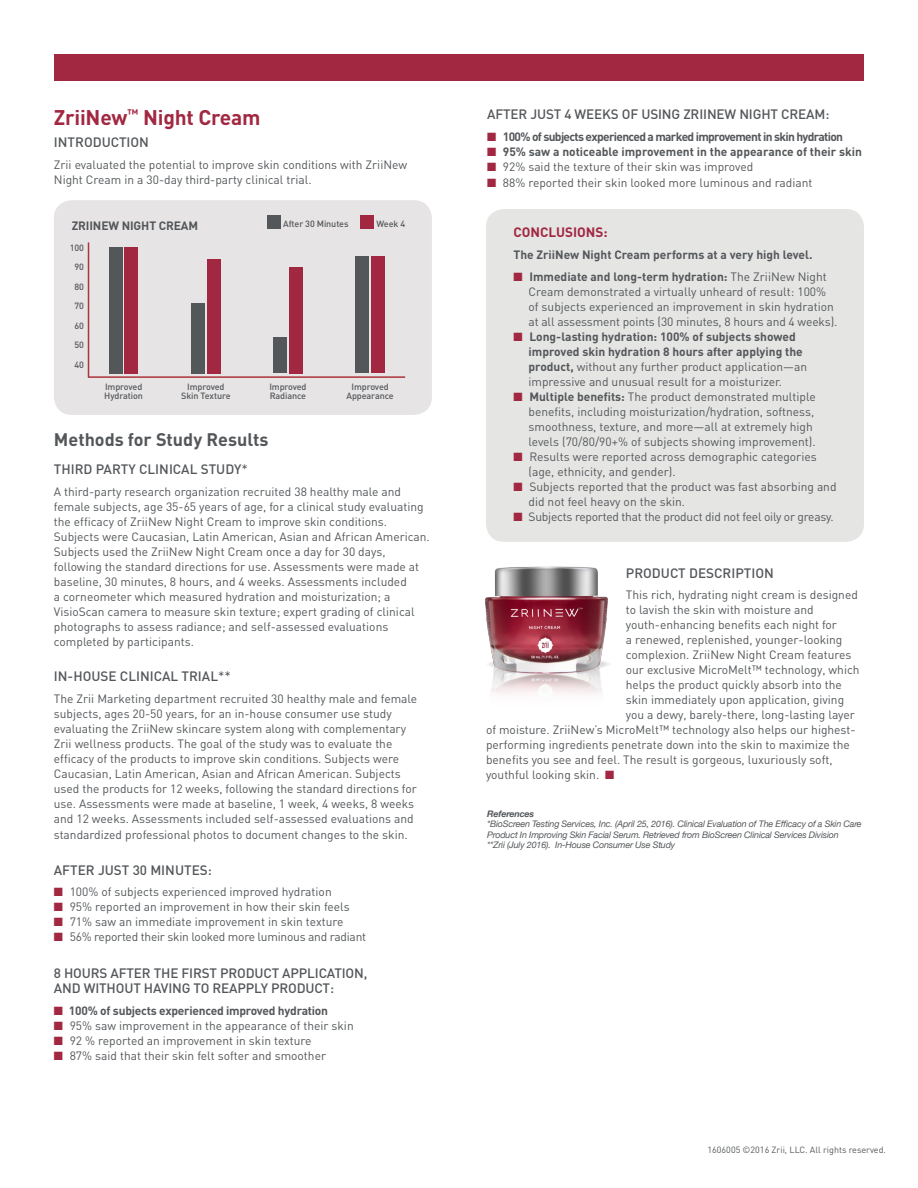
<style>
.page{position:relative;width:918px;height:1188px;background:#fff}
.page>*{position:absolute;margin:0;border:0;box-sizing:border-box;transform-origin:0 0}
.t1{font:700 21px "DIN";letter-spacing:-.01em;color:#a22842}
.t2{font:700 18px "DIN";color:#54575a}
.t3{font:500 13.5px/15px "DIN";letter-spacing:-.01em;color:#54575a}
.t4{font:700 13.5px "DIN";color:#a22842}
.t5{font:12px/15px "DIN";color:#54575a}
.t6{font:700 12px/15px "DIN";letter-spacing:-.01em;color:#54575a}
.t7{font:12px "DIN";letter-spacing:-.02em;color:#54575a}
.t8{font:700 12px "DIN";letter-spacing:-.055em;color:#54575a}
.t9{font:italic 9px/10.5px "Helvetica Neue";letter-spacing:-.02em;color:#54575a}
.t10{font:500 9px "DIN";letter-spacing:-.01em;color:#54575a}
.t11{font:9px "DIN";color:#54575a}
.s1{font-weight:400}
.s2{color:#a22842}
.s3{font-weight:700}
</style>
<div class="page">
<div style="left:486px;top:209px;width:378px;height:333px;background:#e5e5e4;border-radius:18px"></div>
<div style="left:54px;top:54px;width:810px;height:27px;background:#a22842"></div>
<div style="left:54px;top:200px;width:378px;height:215px;background:#e6e4e5;border-radius:18px"></div>
<div style="left:267px;top:215px;width:13px;height:13px;background:#54575a"></div>
<div style="left:360px;top:215px;width:14px;height:13px;background:#a22842"></div>
<hr style="left:88px;top:242px;width:1px;height:135px;background:#ab3439">
<hr style="left:88px;top:376px;width:317px;height:2px;background:#ab3439">
<div style="left:274px;top:337px;width:13px;height:36px;background:#54575a"></div>
<div style="left:289px;top:267px;width:13px;height:106px;background:#a22842"></div>
<div style="left:356px;top:257px;width:13px;height:116px;background:#54575a"></div>
<div style="left:371px;top:257px;width:13px;height:116px;background:#a22842"></div>
<div style="left:192px;top:303px;width:13px;height:70px;background:#54575a"></div>
<div style="left:207px;top:259px;width:13px;height:114px;background:#a22842"></div>
<div style="left:109px;top:247px;width:13px;height:127px;background:#54575a"></div>
<div style="left:125px;top:247px;width:13px;height:127px;background:#a22842"></div>
<img style="left:484px;top:566px;width:125px;height:128px">
<p class="t1" style="left:54px;top:104px;width:208px">ZriiNew<sup>™</sup> Night Cream</p>
<p class="t3" style="left:54px;top:134px;width:97px">INTRODUCTION</p>
<p class="t5" style="left:54px;top:157px;width:355px">Zrii evaluated the potential to improve skin conditions with ZriiNew<br>Night Cream in a 30-day third-party clinical trial.</p>
<p class="t6" style="left:72px;top:217px;width:128px">ZRIINEW NIGHT CREAM</p>
<p class="t10" style="left:283px;top:218px;width:67px">After 30 Minutes</p>
<p class="t10" style="left:377px;top:218px;width:30px">Week 4</p>
<p class="t10" style="left:70px;top:242px;width:16px">100</p>
<p class="t10" style="left:75px;top:261px;width:11px">90</p>
<p class="t10" style="left:75px;top:281px;width:11px">80</p>
<p class="t10" style="left:75px;top:300px;width:11px">70</p>
<p class="t10" style="left:75px;top:320px;width:11px">60</p>
<p class="t10" style="left:75px;top:339px;width:11px">50</p>
<p class="t10" style="left:75px;top:359px;width:11px">40</p>
<p class="t10" style="left:105px;top:381px;width:39px">Improved</p>
<p class="t10" style="left:104px;top:390px;width:40px">Hydration</p>
<p class="t10" style="left:187px;top:381px;width:39px">Improved</p>
<p class="t10" style="left:181px;top:390px;width:51px">Skin Texture</p>
<p class="t10" style="left:269px;top:381px;width:39px">Improved</p>
<p class="t10" style="left:270px;top:390px;width:38px">Radiance</p>
<p class="t10" style="left:352px;top:381px;width:39px">Improved</p>
<p class="t10" style="left:347px;top:390px;width:49px">Appearance</p>
<p class="t2" style="left:54px;top:427px;width:216px">Methods for Study Results</p>
<p class="t3" style="left:54px;top:461px;width:196px">THIRD PARTY CLINICAL STUDY<span class="s1">*</span></p>
<p class="t5" style="left:54px;top:484px;width:377px">A third-party research organization recruited 38 healthy male and female subjects, age 35-65 years of age, for a clinical study evaluating the efficacy of ZriiNew Night Cream to improve skin conditions.<br>Subjects were Caucasian, Latin American, Asian and African American.<br>Subjects used the ZriiNew Night Cream once a day for 30 days, following the standard directions for use. Assessments were made at baseline, 30 minutes, 8 hours, and 4 weeks. Assessments included<br>a corneometer which measured hydration and moisturization; a VisioScan camera to measure skin texture; expert grading of clinical photographs to assess radiance; and self-assessed evaluations completed by participants.</p>
<p class="t3" style="left:54px;top:668px;width:179px">IN-HOUSE CLINICAL TRIAL<span class="s1">**</span></p>
<p class="t5" style="left:54px;top:691px;width:365px">The Zrii Marketing department recruited 30 healthy male and female subjects, ages 20-50 years, for an in-house consumer use study evaluating the ZriiNew skincare system along with complementary Zrii wellness products. The goal of the study was to evaluate the efficacy of the products to improve skin conditions. Subjects were Caucasian, Latin American, Asian and African American. Subjects used the products for 12 weeks, following the standard directions for use. Assessments were made at baseline, 1 week, 4 weeks, 8 weeks and 12 weeks. Assessments included self-assessed evaluations and</p>
<p class="t5" style="left:54px;top:827px;width:355px">standardized professional photos to document changes to the skin.</p>
<p class="t3" style="left:54px;top:862px;width:160px">AFTER JUST 30 MINUTES:</p>
<p class="t5" style="left:54px;top:884px;width:279px"><span class="s2">■</span> 100% of subjects experienced improved hydration</p>
<p class="t5" style="left:54px;top:899px;width:297px"><span class="s2">■</span> 95% reported an improvement in how their skin feels</p>
<p class="t5" style="left:54px;top:914px;width:291px"><span class="s2">■</span> 71% saw an immediate improvement in skin texture</p>
<p class="t7" style="left:54px;top:930px;width:314px"><span class="s2">■</span> 56% reported their skin looked more luminous and radiant</p>
<p class="t3" style="left:54px;top:965px;width:315px">8 HOURS AFTER THE FIRST PRODUCT APPLICATION,<br>AND WITHOUT HAVING TO REAPPLY PRODUCT:</p>
<p class="t6" style="left:54px;top:1003px;width:276px"><span class="s2">■</span> 100% of subjects experienced improved hydration</p>
<p class="t5" style="left:54px;top:1018px;width:301px"><span class="s2">■</span> 95% saw improvement in the appearance of their skin</p>
<p class="t5" style="left:54px;top:1033px;width:259px"><span class="s2">■</span> 92 % reported an improvement in skin texture</p>
<p class="t5" style="left:54px;top:1048px;width:274px"><span class="s2">■</span> 87% said that their skin felt softer and smoother</p>
<p class="t3" style="left:487px;top:106px;width:344px">AFTER JUST 4 WEEKS OF USING ZRIINEW NIGHT CREAM:</p>
<p class="t8" style="left:487px;top:129px;width:358px"><span class="s2">■</span> 100% of subjects experienced a marked improvement in skin hydration</p>
<p class="t6" style="left:487px;top:144px;width:376px"><span class="s2">■</span> 95% saw a noticeable improvement in the appearance of their skin</p>
<p class="t5" style="left:487px;top:159px;width:268px"><span class="s2">■</span> 92% said the texture of their skin was improved</p>
<p class="t5" style="left:487px;top:175px;width:327px"><span class="s2">■</span> 88% reported their skin looked more luminous and radiant</p>
<p class="t4" style="left:514px;top:224px;width:96px">CONCLUSIONS:</p>
<p class="t6" style="left:514px;top:247px;width:300px">The ZriiNew Night Cream performs at a very high level.</p>
<p class="t5" style="left:529px;top:269px;width:310px;text-indent:-15px"><span class="s2">■</span> <span class="s3">Immediate and long-term hydration:</span> The ZriiNew Night Cream demonstrated a virtually unheard of result: 100% of subjects experienced an improvement in skin hydration at all assessment points (30 minutes, 8 hours and 4 weeks).</p>
<p class="t6" style="left:529px;top:329px;width:280px;text-indent:-15px"><span class="s2">■</span> Long-lasting hydration: 100% of subjects showed improved skin hydration 8 hours after applying the product, <span class="s1">without any further product application—an impressive and unusual result for a moisturizer.</span></p>
<p class="t5" style="left:529px;top:389px;width:289px;text-indent:-15px"><span class="s2">■</span> <span class="s3">Multiple benefits:</span> The product demonstrated multiple benefits, including moisturization/hydration, softness, smoothness, texture, and more—all at extremely high levels (70/80/90+% of subjects showing improvement).</p>
<p class="t5" style="left:529px;top:449px;width:290px;text-indent:-15px"><span class="s2">■</span> Results were reported across demographic categories (age, ethnicity, and gender).</p>
<p class="t5" style="left:529px;top:479px;width:310px;text-indent:-15px"><span class="s2">■</span> Subjects reported that the product was fast absorbing and did not feel heavy on the skin.</p>
<p class="t7" style="left:514px;top:509px;width:322px"><span class="s2">■</span> Subjects reported that the product did not feel oily or greasy.</p>
<p class="t3" style="left:626px;top:565px;width:150px">PRODUCT DESCRIPTION</p>
<p class="t5" style="left:626px;top:587px;width:234px">This rich, hydrating night cream is designed</p>
<p class="t5" style="left:626px;top:602px;width:189px">to lavish the skin with moisture and</p>
<p class="t5" style="left:626px;top:617px;width:213px">youth-enhancing benefits each night for</p>
<p class="t5" style="left:626px;top:632px;width:218px">a renewed, replenished, younger-looking</p>
<p class="t5" style="left:626px;top:647px;width:227px">complexion. ZriiNew Night Cream features</p>
<p class="t5" style="left:626px;top:662px;width:235px">our exclusive MicroMelt™ technology, which</p>
<p class="t5" style="left:626px;top:677px;width:218px">helps the product quickly absorb into the</p>
<p class="t5" style="left:626px;top:692px;width:220px">skin immediately upon application, giving</p>
<p class="t5" style="left:626px;top:707px;width:231px">you a dewy, barely-there, long-lasting layer</p>
<p class="t5" style="left:486px;top:722px;width:371px">of moisture. ZriiNew’s MicroMelt™ technology also helps our highest-</p>
<p class="t5" style="left:486px;top:737px;width:366px">performing ingredients penetrate down into the skin to maximize the</p>
<p class="t5" style="left:486px;top:752px;width:348px">benefits you see and feel. The result is gorgeous, luxuriously soft,</p>
<p class="t5" style="left:486px;top:767px;width:130px">youthful looking skin. <span class="s2">■</span></p>
<p class="t9" style="left:487px;top:809px;width:376px"><span class="s3">References<br></span>*BioScreen Testing Services, Inc. (April 25, 2016). Clinical Evaluation of The Efficacy of a Skin Care Product In Improving Skin Facial Serum. Retrieved from BioScreen Clinical Services Division<br>**Zrii (July 2016). In-House Consumer Use Study</p>
<p class="t11" style="left:708px;top:1144px;width:180px">1606005 ©2016 Zrii, LLC. All rights reserved.</p>
</div>
